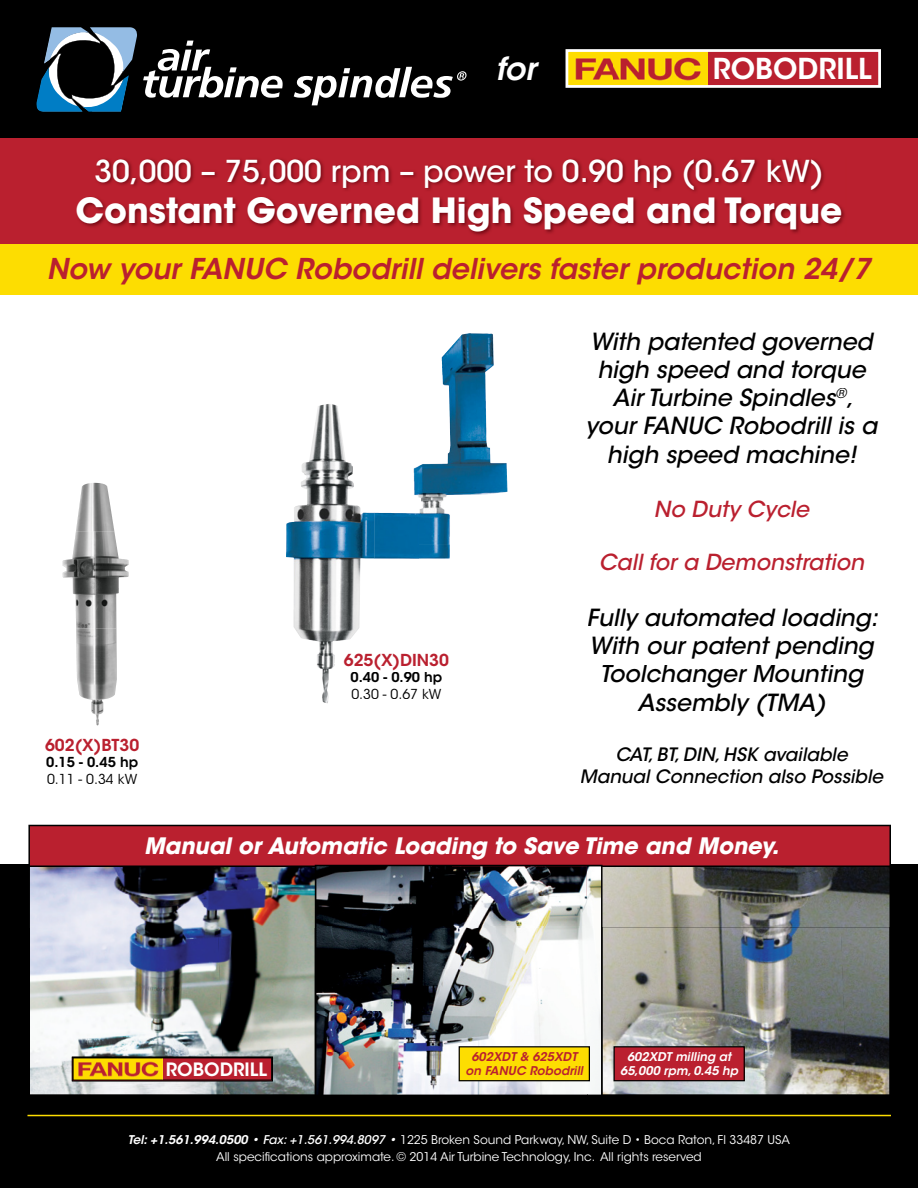
<style>
.page{position:relative;width:918px;height:1188px;background:#fff}
.page>*{position:absolute;margin:0;border:0;box-sizing:border-box;transform-origin:0 0}
.t1{font:700 34.5px "ITC Avant Garde Std";color:#fff}
.t2{font:italic 600 31.5px "ITC Avant Garde Std";color:#fff}
.t3{font:500 30px "ITC Avant Garde Std";color:#fff}
.t4{font:600 28.65px "ITC Avant Garde Std";color:#fff}
.t5{font:italic 600 28.5px "ITC Avant Garde Std";color:#ba202f}
.t6{font:italic 500 23.4px/28.2px "ITC Avant Garde Std";color:#000;text-align:center}
.t7{font:italic 700 22.5px "ITC Avant Garde Std";color:#fff}
.t8{font:italic 500 22.05px "ITC Avant Garde Std";color:#ba202f}
.t9{font:italic 500 18.3px/22px "ITC Avant Garde Std";color:#000;text-align:center}
.t10{font:600 18.3px "ITC Avant Garde Std";color:#fff}
.t11{font:600 16.35px "ITC Avant Garde Std";color:#ba202f}
.t12{font:600 13.65px "ITC Avant Garde Std";color:#000}
.t13{font:13.65px "ITC Avant Garde Std";color:#000}
.t14{font:12px/16.5px "ITC Avant Garde Std";color:#fff;text-align:center}
.t15{font:italic 600 12px/14.4px "ITC Avant Garde Std";color:#fff;text-align:center}
.t16{font:italic 600 12px/14.4px "ITC Avant Garde Std";color:#ba202f;text-align:center}
.s1{font-weight:600;font-style:italic}
.s2{font-weight:500;font-style:italic}
</style>
<div class="page">
<div style="left:0;top:0;width:918px;height:295px;background:#000"></div>
<div style="left:0;top:864px;width:918px;height:324px;background:#000"></div>
<img style="left:419px;top:334px;width:88px;height:211px">
<img style="left:286px;top:405px;width:66px;height:246px">
<img style="left:374px;top:466px;width:45px;height:93px">
<img style="left:419px;top:545px;width:31px;height:14px">
<img style="left:317px;top:651px;width:18px;height:52px">
<div style="left:0;top:238px;width:918px;height:57px;background:#fddd01"></div>
<div style="left:28px;top:825px;width:863px;height:40px;background:#ba202f"></div>
<hr style="left:27px;top:1115px;width:864px;height:1px;background:#fddd01">
<img style="left:76px;top:628px;width:20px;height:86px">
<img style="left:63px;top:531px;width:66px;height:97px">
<img style="left:76px;top:483px;width:38px;height:48px">
<img style="left:96px;top:628px;width:21px;height:97px">
<img style="left:603px;top:865px;width:287px;height:230px">
<img style="left:316px;top:865px;width:287px;height:230px">
<img style="left:30px;top:865px;width:285px;height:230px">
<div style="left:0;top:139px;width:918px;height:105px;background:#ba202f"></div>
<img style="left:77px;top:159px;width:768px;height:76px">
<div style="left:567px;top:51px;width:313px;height:35px;background:#ba202f"></div>
<img style="left:570px;top:53px;width:138px;height:31px">
<div style="left:566px;top:49px;width:315px;height:39px;border:3px solid #fff"></div>
<svg style="left:37px;top:27px;width:100px;height:85px"></svg>
<svg style="left:143px;top:41px;width:140px;height:57px"></svg>
<svg style="left:294px;top:67px;width:173px;height:38px"></svg>
<img style="left:72px;top:1057px;width:201px;height:24px">
<svg style="left:162px;top:1058px;width:110px;height:22px;background:#b1202c"></svg>
<img style="left:73px;top:1058px;width:89px;height:22px">
<div style="left:459px;top:1047px;width:130px;height:34px;background:#fddd01"></div>
<div style="left:459px;top:1046px;width:131px;height:35px;border:1px solid #000"></div>
<div style="left:614px;top:1047px;width:130px;height:34px;background:#ba202f"></div>
<div style="left:613px;top:1046px;width:132px;height:35px;border:1px solid #000"></div>
<h2 class="t2" style="left:496px;top:49px;width:42px">for</h2>
<p class="t4" style="left:713px;top:51px;width:160px">ROBODRILL</p>
<p class="t3" style="left:94px;top:152px;width:731px">30,000 – 75,000 rpm – power to 0.90 hp (0.67 kW)</p>
<h1 class="t1" style="left:75px;top:188px;width:769px">Constant Governed High Speed and Torque</h1>
<p class="t5" style="left:47px;top:251px;width:825px">Now your FANUC Robodrill delivers faster production 24/7</p>
<p class="t11" style="left:45px;top:734px;width:96px">602(X)BT30</p>
<p class="t12" style="left:46px;top:754px;width:93px">0.15 - 0.45 hp</p>
<p class="t13" style="left:47px;top:770px;width:92px">0.11 - 0.34 kW</p>
<p class="t11" style="left:344px;top:650px;width:107px">625(X)DIN30</p>
<p class="t12" style="left:350px;top:669px;width:93px">0.40 - 0.90 hp</p>
<p class="t13" style="left:351px;top:686px;width:92px">0.30 - 0.67 kW</p>
<p class="t6" style="left:586px;top:328px;width:293px">With patented governed high speed and torque<br>Air Turbine Spindles<sup>®</sup>, your FANUC Robodrill is a high speed machine!</p>
<p class="t8" style="left:654px;top:495px;width:157px">No Duty Cycle</p>
<p class="t8" style="left:599px;top:548px;width:267px">Call for a Demonstration</p>
<p class="t6" style="left:587px;top:604px;width:293px">Fully automated loading:<br>With our patent pending<br>Toolchanger Mounting<br>Assembly (TMA)</p>
<p class="t9" style="left:580px;top:743px;width:305px">CAT, BT, DIN, HSK available<br>Manual Connection also Possible</p>
<p class="t7" style="left:144px;top:831px;width:636px">Manual or Automatic Loading to Save Time and Money.</p>
<p class="t10" style="left:166px;top:1058px;width:103px">ROBODRILL</p>
<p class="t16" style="left:466px;top:1050px;width:119px">602XDT &amp; 625XDT on FANUC Robodrill</p>
<p class="t15" style="left:620px;top:1050px;width:120px">602XDT milling at<br>65,000 rpm, 0.45 hp</p>
<p class="t14" style="left:128px;top:1132px;width:664px"><span class="s1">Tel: +1.561.994.0500 •</span> <span class="s2">Fax: +1.561.994.8097</span> <span class="s1">•</span> 1225 Broken Sound Parkway, NW, Suite D • Boca Raton, Fl 33487 USA<br>All specifications approximate. © 2014 Air Turbine Technology, Inc. All rights reserved</p>
</div>
